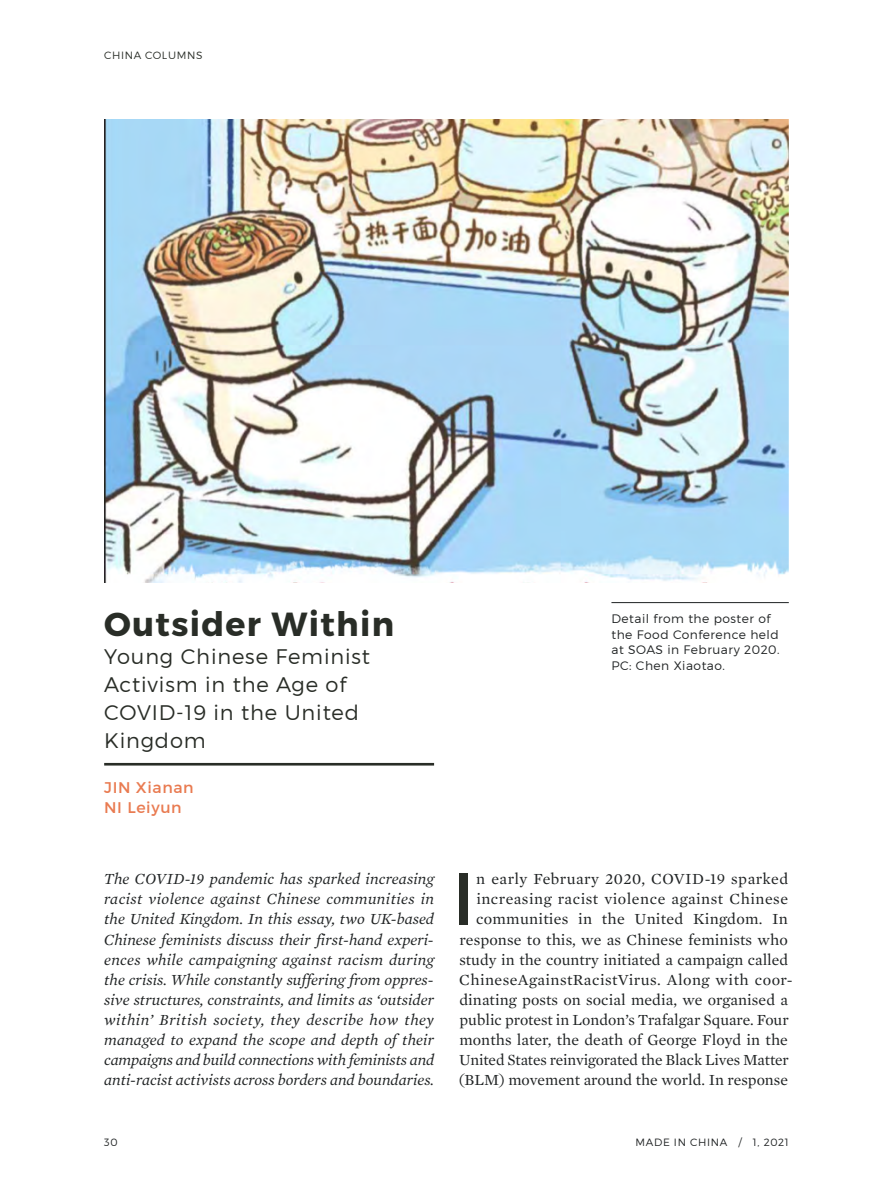
<style>
.page{position:relative;width:893px;height:1191px;background:#fff}
.page>*{position:absolute;margin:0;border:0;box-sizing:border-box;transform-origin:0 0}
.Article_First_Paragr{font:73.15px "Montserrat";color:#292d27}
.Article_Title{font:700 33.25px "Montserrat";letter-spacing:.04em;color:#292d27}
.Article_Title-2{font:300 21px/28px "Montserrat";letter-spacing:.04em;color:#292d27}
.Article_Abstract{font:italic 15.75px/20.1px "Mercury Text G1";color:#1f2223;text-align:justify}
.Article_First_Paragr-2{font:15.75px "Mercury Text G1";letter-spacing:.005em;color:#1f2223}
.Article_First_Paragr-3{font:15.75px "Mercury Text G1";letter-spacing:.025em;color:#1f2223}
.Article_First_Paragr-4{font:15.75px "Mercury Text G1";letter-spacing:.03em;color:#1f2223}
.Article_Author{font:15.75px "Montserrat";letter-spacing:.04em;color:#e97b51}
.Image_caption{font:300 12.25px/15.8px "Montserrat";letter-spacing:.04em;color:#1f2223}
.t1{font:300 10.5px "Montserrat";letter-spacing:.06em;color:#1f2223}
.t2{font:300 10.5px "Montserrat";letter-spacing:.06em;color:#292d27}
</style>
<div class="page">
<img style="left:104px;top:119px;width:685px;height:463px">
<hr style="left:104px;top:763px;width:330px;height:2px;background:#292d27">
<hr style="left:611px;top:602px;width:178px;height:1px;background:#1f2223">
<p class="t2" style="left:104px;top:49px;width:100px">CHINA COLUMNS</p>
<p class="Article_Title" style="left:104px;top:603px;width:291px">Outsider Within</p>
<p class="Article_Title-2" style="left:104px;top:642px;width:267px">Young Chinese Feminist<br>Activism in the Age of<br>COVID-19 in the United<br>Kingdom</p>
<p class="Article_Author" style="left:104px;top:778px;width:91px">JIN Xianan</p>
<p class="Article_Author" style="left:104px;top:798px;width:79px">NI Leiyun</p>
<p class="Article_Abstract" style="left:104px;top:869px;width:332px">The COVID-19 pandemic has sparked increasing racist violence against Chinese communities in the United Kingdom. In this essay, two UK-based Chinese feminists discuss their first-hand experi&shy;ences while campaigning against racism during the crisis. While constantly suffering from oppres&shy;sive structures, constraints, and limits as ‘outsider within’ British society, they describe how they managed to expand the scope and depth of their campaigns and build connections with feminists and anti-racist activists across borders and boundaries.</p>
<p class="Image_caption" style="left:611px;top:610px;width:170px">Detail from the poster of the Food Conference held at SOAS in February 2020.<br>PC: Chen Xiaotao.</p>
<p class="Article_First_Paragr" style="left:452px;top:853px;width:24px">I</p>
<p class="Article_First_Paragr-3" style="left:476px;top:869px;width:313px">n early February 2020, COVID-19 sparked</p>
<p class="Article_First_Paragr-4" style="left:476px;top:889px;width:313px">increasing racist violence against Chinese</p>
<p class="Article_First_Paragr-2" style="left:476px;top:910px;width:313px">communities in the United Kingdom. In</p>
<p class="Article_First_Paragr-2" style="left:459px;top:930px;width:330px">response to this, we as Chinese feminists who</p>
<p class="Article_First_Paragr-2" style="left:460px;top:950px;width:330px">study in the country initiated a campaign called</p>
<p class="Article_First_Paragr-3" style="left:459px;top:970px;width:335px">ChineseAgainstRacistVirus. Along with coor-</p>
<p class="Article_First_Paragr-2" style="left:459px;top:990px;width:330px">dinating posts on social media, we organised a</p>
<p class="Article_First_Paragr-2" style="left:460px;top:1010px;width:331px">public protest in London’s Trafalgar Square. Four</p>
<p class="Article_First_Paragr-2" style="left:459px;top:1030px;width:330px">months later, the death of George Floyd in the</p>
<p class="Article_First_Paragr-2" style="left:459px;top:1050px;width:331px">United States reinvigorated the Black Lives Matter</p>
<p class="Article_First_Paragr-2" style="left:459px;top:1071px;width:331px">(BLM) movement around the world. In response</p>
<p class="t1" style="left:104px;top:1135px;width:15px">30</p>
<p class="t1" style="left:636px;top:1135px;width:155px">MADE IN CHINA / 1, 2021</p>
</div>
